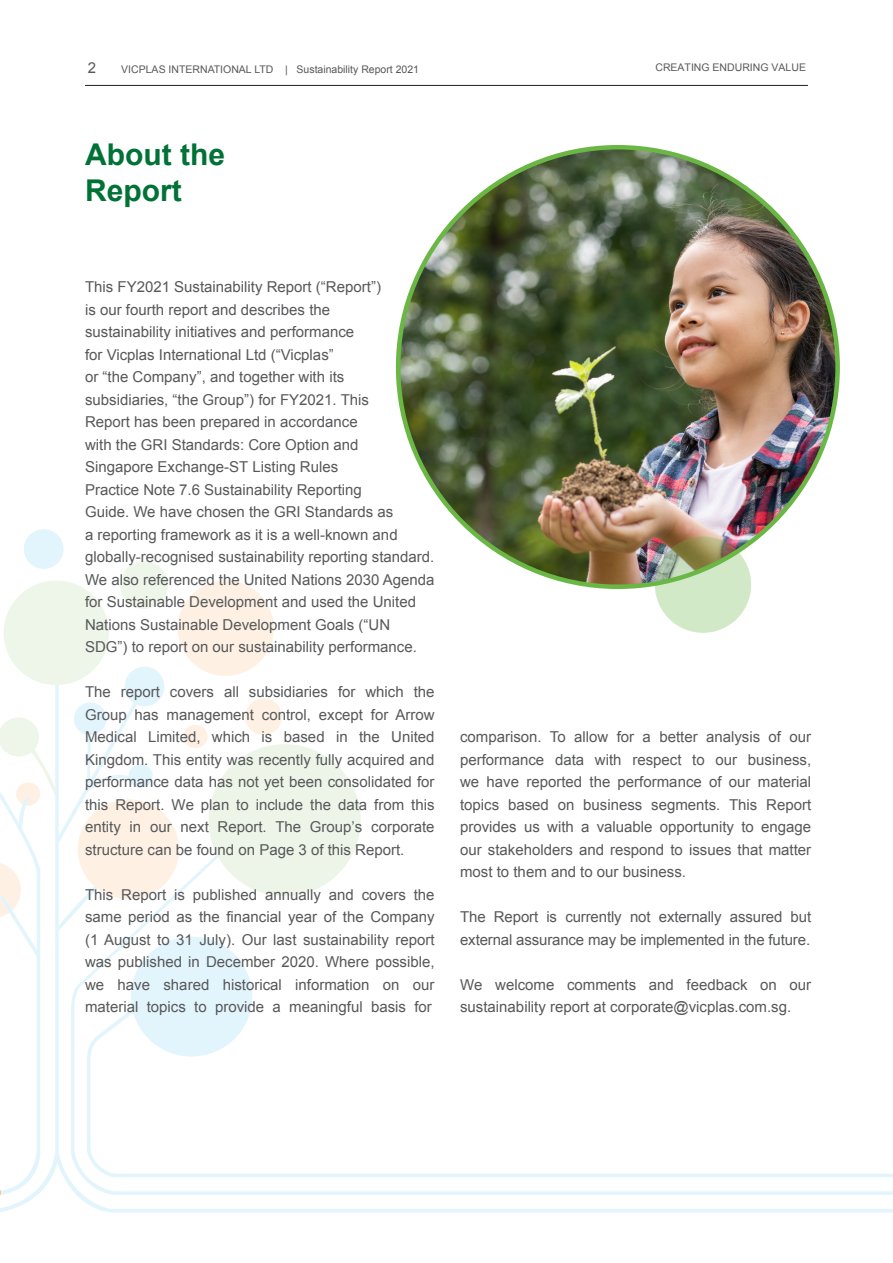
<style>
.page{position:relative;width:893px;height:1263px;background:#fff}
.page>*{position:absolute;margin:0;border:0;box-sizing:border-box;transform-origin:0 0}
.heading_1{font:700 30px/36px "Arial";color:#007236}
.heading_1-2{font:15px/22.5px "Arial";color:#57585a}
.t1{font:15px "Arial";color:#57585a}
.t2{font:10.5px "Arial";color:#57585a}
.t3{font:10.5px "Arial";color:#57585a}
</style>
<div class="page">
<hr style="left:85px;top:85px;width:723px;height:1px;background:#231f20">
<div style="left:129px;top:764px;width:24px;height:24px;background:#e2f4fc;border-radius:50%"></div>
<div style="left:183px;top:725px;width:25px;height:23px;background:#fef1e4;border-radius:50%"></div>
<div style="left:245px;top:698px;width:37px;height:37px;background:#fef1e4;border-radius:50%"></div>
<div style="left:24px;top:529px;width:40px;height:40px;background:#e2f4fc;border-radius:50%"></div>
<div style="left:178px;top:580px;width:96px;height:96px;background:#fef1e4;border-radius:50%"></div>
<div style="left:120px;top:561px;width:48px;height:48px;background:#eef5e9;border-radius:50%"></div>
<hr style="left:143px;top:1209px;width:750px;height:3px;background:#e2f4fc">
<svg style="left:143px;top:796px;width:750px;height:399px"></svg>
<div style="left:209px;top:744px;width:152px;height:152px;background:#edf5e8;border-radius:50%"></div>
<div style="left:78px;top:799px;width:101px;height:100px;background:#fef1e4;border-radius:50%"></div>
<svg style="left:143px;top:989px;width:750px;height:188px"></svg>
<div style="left:4px;top:580px;width:105px;height:105px;background:#eef5e9;border-radius:50%"></div>
<div style="left:131px;top:937px;width:121px;height:119px;background:#e2f4fc;border-radius:50%"></div>
<svg style="left:0;top:656px;width:143px;height:556px"></svg>
<div style="left:125px;top:667px;width:39px;height:39px;background:#e2f4fc;border-radius:50%"></div>
<img style="left:398px;top:147px;width:440px;height:440px;border-radius:220px">
<svg style="left:655px;top:536px;width:96px;height:97px;background:#bdd0a7"></svg>
<p class="t1" style="left:88px;top:57px;width:10px">2</p>
<p class="t2" style="left:121px;top:62px;width:299px">VICPLAS INTERNATIONAL LTD | Sustainability Report 2021</p>
<p class="t3" style="left:655px;top:61px;width:152px">CREATING ENDURING VALUE</p>
<p class="heading_1" style="left:85px;top:137px;width:141px">About the<br>Report</p>
<p class="heading_1-2" style="left:85px;top:276px;width:351px">This FY2021 Sustainability Report (“Report”)<br>is our fourth report and describes the<br>sustainability initiatives and performance<br>for Vicplas International Ltd (“Vicplas”<br>or “the Company”, and together with its<br>subsidiaries, “the Group”) for FY2021. This<br>Report has been prepared in accordance<br>with the GRI Standards: Core Option and<br>Singapore Exchange-ST Listing Rules<br>Practice Note 7.6 Sustainability Reporting<br>Guide. We have chosen the GRI Standards as<br>a reporting framework as it is a well-known and globally-recognised sustainability reporting standard.<br>We also referenced the United Nations 2030 Agenda for Sustainable Development and used the United Nations Sustainable Development Goals (“UN SDG”) to report on our sustainability performance.</p>
<p class="heading_1-2" style="left:85px;top:681px;width:351px;text-align:justify">The report covers all subsidiaries for which the Group has management control, except for Arrow Medical Limited, which is based in the United Kingdom. This entity was recently fully acquired and performance data has not yet been consolidated for this Report. We plan to include the data from this entity in our next Report. The Group’s corporate structure can be found on Page 3 of this Report.</p>
<p class="heading_1-2" style="left:85px;top:883px;width:351px;text-align:justify">This Report is published annually and covers the same period as the financial year of the Company (1 August to 31 July). Our last sustainability report was published in December 2020. Where possible, we have shared historical information on our material topics to provide a meaningful basis for</p>
<p class="heading_1-2" style="left:460px;top:726px;width:353px;text-align:justify">comparison. To allow for a better analysis of our performance data with respect to our business, we have reported the performance of our material topics based on business segments. This Report provides us with a valuable opportunity to engage our stakeholders and respond to issues that matter most to them and to our business.</p>
<p class="heading_1-2" style="left:460px;top:906px;width:353px">The Report is currently not externally assured but external assurance may be implemented in the future.</p>
<p class="heading_1-2" style="left:460px;top:973px;width:353px">We welcome comments and feedback on our sustainability report at corporate@vicplas.com.sg.</p>
</div>
